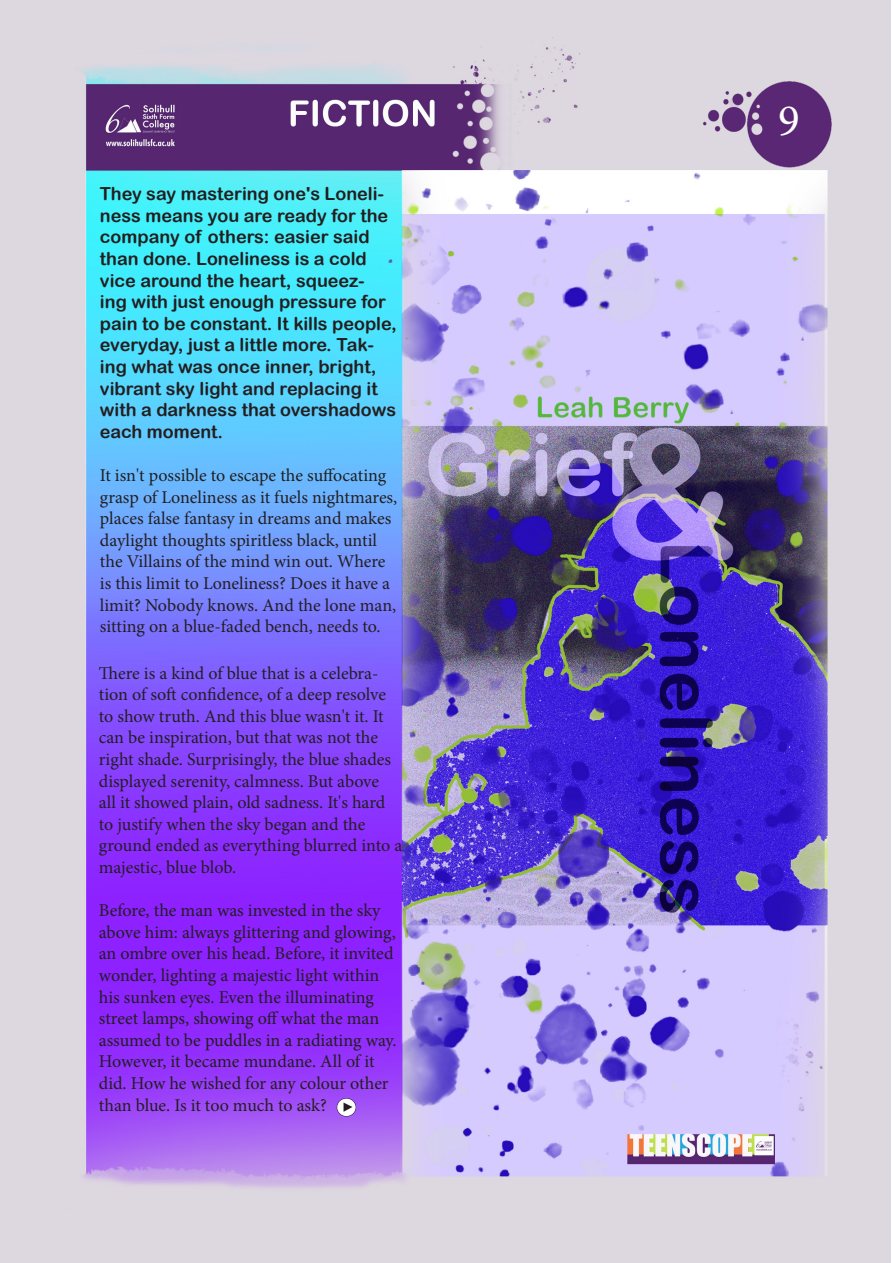
<style>
.page{position:relative;width:893px;height:1263px;background:#fff}
.page>*{position:absolute;margin:0;border:0;box-sizing:border-box;transform-origin:0 0}
.t1{font:45px "Minion Pro";color:#fff}
.t2{font:18px/21.6px "Minion Pro";letter-spacing:-.005em;color:#231f20}
.t3{font:18px/21.6px "Arial Rounded MT Bold";color:#231f20}
</style>
<div class="page">
<img style="left:0;top:0;width:891px;height:1263px">
<img style="left:334px;top:1093px;width:34px;height:34px">
<img style="left:691px;top:12px;width:183px;height:246px">
<p class="t3" style="left:100px;top:183px;width:298px">They say mastering one's Loneli&shy;ness means you are ready for the company of others: easier said than done. Loneliness is a cold vice around the heart, squeez-<br>ing with just enough pressure for pain to be constant. It kills people, everyday, just a little more. Tak&shy;ing what was once inner, bright, vibrant sky light and replacing it with a darkness that overshadows each moment.</p>
<p class="t2" style="left:100px;top:465px;width:299px">It isn't possible to escape the suffocating grasp of Loneliness as it fuels nightmares, places false fantasy in dreams and makes daylight thoughts spiritless black, until the Villains of the mind win out. Where is this limit to Loneliness? Does it have a limit? Nobody knows. And the lone man, sitting on a blue-faded bench, needs to.</p>
<p class="t2" style="left:99px;top:662px;width:305px">There is a kind of blue that is a celebra&shy;tion of soft confidence, of a deep resolve to show truth. And this blue wasn't it. It can be inspiration, but that was not the right shade. Surprisingly, the blue shades displayed serenity, calmness. But above<br>all it showed plain, old sadness. It's hard to justify when the sky began and the ground ended as everything blurred into a majestic, blue blob.</p>
<p class="t2" style="left:99px;top:900px;width:299px">Before, the man was invested in the sky above him: always glittering and glowing, an ombre over his head. Before, it invited wonder, lighting a majestic light within his sunken eyes. Even the illuminating street lamps, showing off what the man assumed to be puddles in a radiating way.<br>However, it became mundane. All of it did. How he wished for any colour other than blue. Is it too much to ask?</p>
<p class="t1" style="left:778px;top:90px;width:23px">9</p>
</div>
